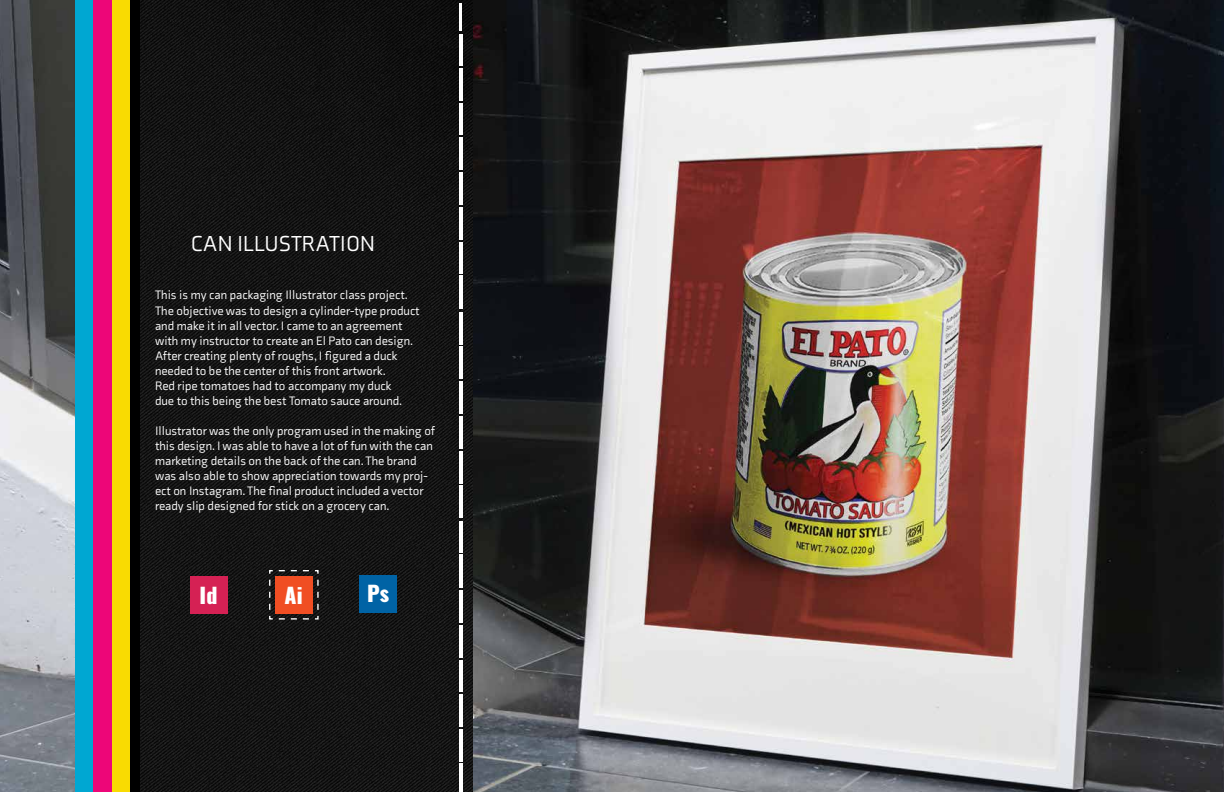
<style>
.page{position:relative;width:1224px;height:792px;background:#fff}
.page>*{position:absolute;margin:0;border:0;box-sizing:border-box;transform-origin:0 0}
.t1{font:22.2px "Axia";color:#fff}
.t2{font:800 21.3px "Oswald";color:#fff}
.t3{font:12.5px/15px "Axia";color:#fff}
</style>
<div class="page">
<div style="left:128px;top:0;width:343px;height:792px;background:#000"></div>
<img style="left:140px;top:0;width:1084px;height:792px">
<div style="left:111px;top:0;width:19px;height:792px;background:#f9db02"></div>
<div style="left:93px;top:0;width:18px;height:792px;background:#ed0678"></div>
<div style="left:74px;top:0;width:19px;height:792px;background:#00a7d2"></div>
<div style="left:190px;top:577px;width:37px;height:37px;background:#d52154"></div>
<div style="left:360px;top:576px;width:37px;height:37px;background:#0063a5"></div>
<hr style="left:459px;top:3px;width:3px;height:28px;background:#fff">
<hr style="left:459px;top:34px;width:3px;height:32px;background:#fff">
<hr style="left:459px;top:68px;width:3px;height:32px;background:#fff">
<hr style="left:459px;top:104px;width:3px;height:31px;background:#fff">
<hr style="left:459px;top:137px;width:3px;height:33px;background:#fff">
<hr style="left:459px;top:173px;width:3px;height:32px;background:#fff">
<hr style="left:459px;top:207px;width:3px;height:33px;background:#fff">
<hr style="left:459px;top:243px;width:3px;height:31px;background:#fff">
<hr style="left:459px;top:276px;width:3px;height:33px;background:#fff">
<hr style="left:459px;top:312px;width:3px;height:32px;background:#fff">
<hr style="left:459px;top:346px;width:3px;height:33px;background:#fff">
<hr style="left:459px;top:381px;width:3px;height:32px;background:#fff">
<hr style="left:459px;top:416px;width:3px;height:32px;background:#fff">
<hr style="left:459px;top:451px;width:3px;height:32px;background:#fff">
<hr style="left:459px;top:485px;width:3px;height:33px;background:#fff">
<hr style="left:459px;top:521px;width:3px;height:32px;background:#fff">
<hr style="left:459px;top:555px;width:3px;height:33px;background:#fff">
<hr style="left:459px;top:590px;width:3px;height:32px;background:#fff">
<hr style="left:459px;top:625px;width:3px;height:32px;background:#fff">
<hr style="left:459px;top:660px;width:3px;height:32px;background:#fff">
<hr style="left:459px;top:695px;width:3px;height:32px;background:#fff">
<hr style="left:459px;top:729px;width:3px;height:33px;background:#fff">
<hr style="left:459px;top:764px;width:3px;height:28px;background:#fff">
<img style="left:0;top:0;width:74px;height:792px">
<svg style="left:259px;top:569px;width:61px;height:69px"></svg>
<h1 class="t1" style="left:191px;top:230px;width:186px">CAN ILLUSTRATION</h1>
<p class="t3" style="left:155px;top:288px;width:266px">This is my can packaging Illustrator class project.<br>The objective was to design a cylinder-type product and make it in all vector. I came to an agreement with my instructor to create an El Pato can design.<br>After creating plenty of roughs, I figured a duck needed to be the center of this front artwork.<br>Red ripe tomatoes had to accompany my duck<br>due to this being the best Tomato sauce around.</p>
<p class="t3" style="left:155px;top:423px;width:281px">Illustrator was the only program used in the making of this design. I was able to have a lot of fun with the can marketing details on the back of the can. The brand was also able to show appreciation towards my proj&shy;ect on Instagram. The final product included a vector ready slip designed for stick on a grocery can.</p>
<h2 class="t2" style="left:200px;top:584px;width:19px">Id</h2>
<h2 class="t2" style="left:285px;top:584px;width:19px">Ai</h2>
<h2 class="t2" style="left:367px;top:582px;width:24px">Ps</h2>
</div>
